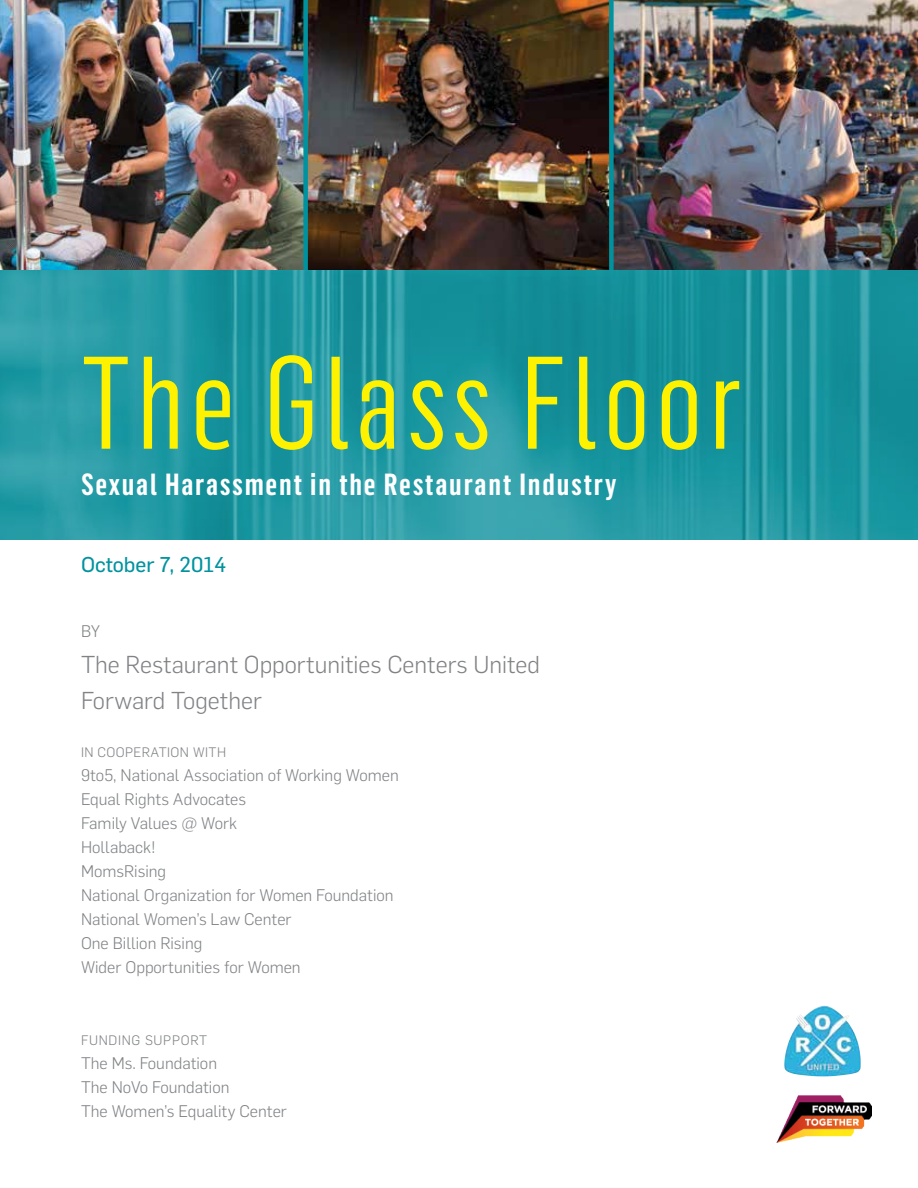
<style>
.page{position:relative;width:918px;height:1188px;background:#fff}
.page>*{position:absolute;margin:0;border:0;box-sizing:border-box;transform-origin:0 0}
.t1{font:129px "Flama Condensed";letter-spacing:.04em;color:#fff200}
.t2{font:600 30px "Flama Condensed";letter-spacing:.06em;color:#fff}
.t3{font:300 24px/36px "Flama";color:#808285}
.t4{font:21px "Flama Basic";color:#00939f}
.t5{font:300 16.5px/24px "Flama";color:#808285}
.t6{font:300 13.5px "Flama";letter-spacing:.03em;color:#808285}
.t7{font:300 13.5px "Flama";letter-spacing:.05em;color:#808285}
</style>
<div class="page">
<img style="left:0;top:0;width:918px;height:270px">
<div style="left:303px;top:0;width:5px;height:282px;background:#00939f"></div>
<div style="left:609px;top:0;width:5px;height:282px;background:#00939f"></div>
<img style="left:777px;top:1096px;width:94px;height:47px">
<svg style="left:0;top:270px;width:918px;height:270px;background:#1f97a1"></svg>
<img style="left:784px;top:1006px;width:40px;height:55px">
<h1 class="t1" style="left:81px;top:323px;width:662px">The Glass Floor</h1>
<h2 class="t2" style="left:81px;top:466px;width:537px">Sexual Harassment in the Restaurant Industry</h2>
<p class="t4" style="left:81px;top:550px;width:147px">October 7, 2014</p>
<p class="t5" style="left:81px;top:618px;width:21px">by</p>
<h3 class="t3" style="left:81px;top:645px;width:461px">The Restaurant Opportunities Centers United<br>Forward Together</h3>
<p class="t6" style="left:81px;top:743px;width:147px">In Cooperation With</p>
<p class="t5" style="left:81px;top:762px;width:319px">9to5, National Association of Working Women<br>Equal Rights Advocates<br>Family Values @ Work<br>Hollaback!<br>MomsRising<br>National Organization for Women Foundation<br>National Women’s Law Center<br>One Billion Rising<br>Wider Opportunities for Women</p>
<p class="t7" style="left:81px;top:1031px;width:110px">Funding Support</p>
<p class="t5" style="left:81px;top:1050px;width:207px">The Ms. Foundation<br>The NoVo Foundation<br>The Women’s Equality Center</p>
</div>
